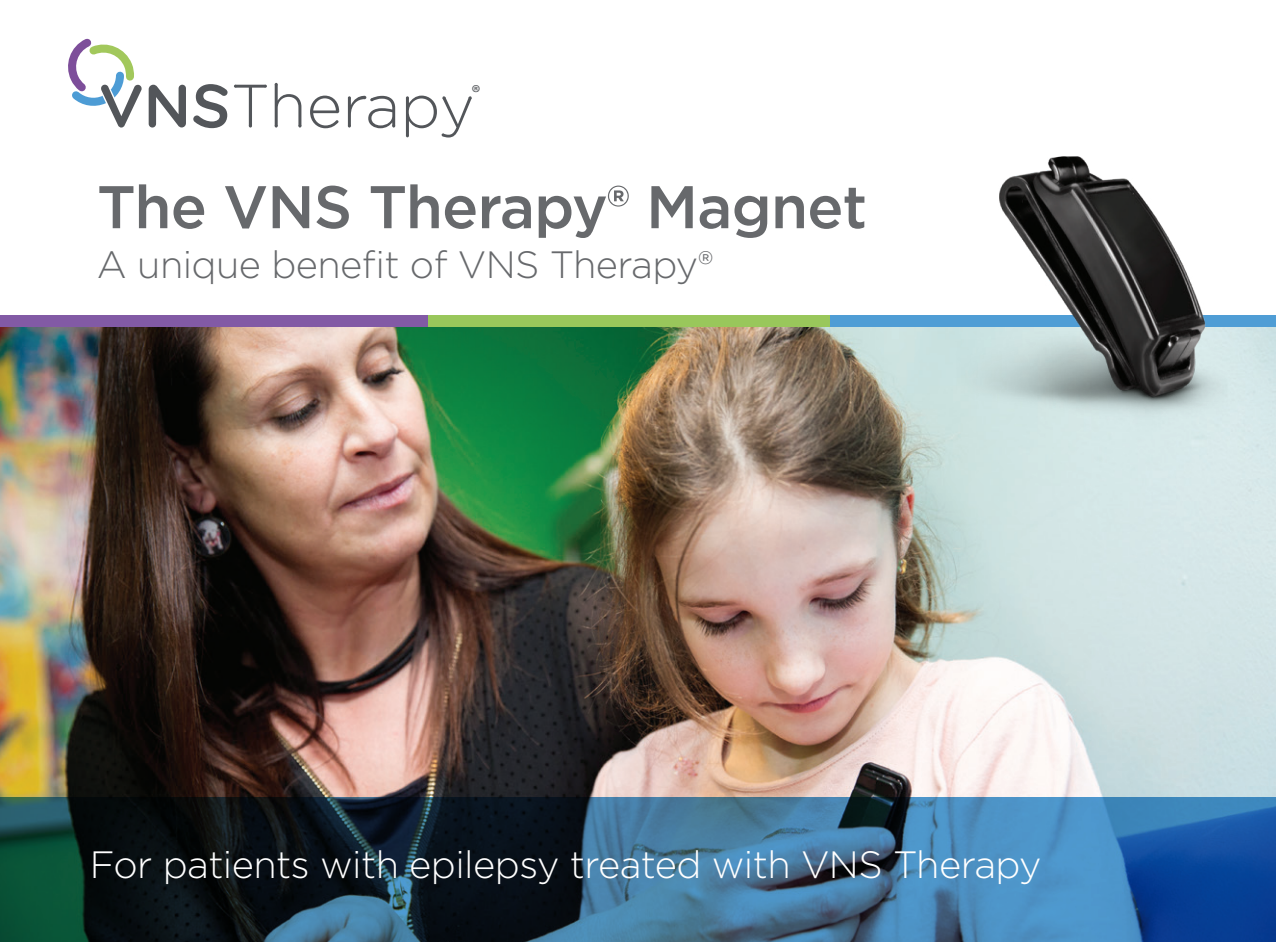
<style>
.page{position:relative;width:1276px;height:942px;background:#fff}
.page>*{position:absolute;margin:0;border:0;box-sizing:border-box;transform-origin:0 0}
.t1{font:500 60px "Gotham";letter-spacing:-.015em;color:#67696c}
.t2{font:300 38px "Gotham";letter-spacing:-.015em;color:#fff}
.t3{font:300 38px "Gotham";letter-spacing:-.015em;color:#67696c}
.t4{font:700 21.8px "Gotham";color:#53565a}
</style>
<div class="page">
<img style="left:0;top:326px;width:1276px;height:471px">
<svg style="left:234px;top:85px;width:33px;height:42px"></svg>
<svg style="left:275px;top:83px;width:26px;height:44px"></svg>
<svg style="left:348px;top:96px;width:47px;height:32px"></svg>
<svg style="left:310px;top:96px;width:29px;height:32px"></svg>
<svg style="left:193px;top:84px;width:34px;height:44px"></svg>
<svg style="left:149px;top:85px;width:37px;height:42px"></svg>
<svg style="left:68px;top:39px;width:74px;height:88px"></svg>
<svg style="left:406px;top:96px;width:66px;height:41px"></svg>
<div style="left:0;top:314px;width:428px;height:12px;background:#825aa5"></div>
<div style="left:428px;top:314px;width:403px;height:12px;background:#99c75b"></div>
<div style="left:831px;top:314px;width:445px;height:12px;background:#4f9dd5"></div>
<img style="left:772px;top:156px;width:456px;height:303px">
<svg style="left:0;top:797px;width:1276px;height:144px;background:#274f6b"></svg>
<p class="t4" style="left:472px;top:79px;width:11px">®</p>
<p class="t1" style="left:97px;top:168px;width:772px">The VNS Therapy® Magnet</p>
<p class="t3" style="left:97px;top:241px;width:618px">A unique benefit of VNS Therapy®</p>
<p class="t2" style="left:90px;top:840px;width:953px">For patients with epilepsy treated with VNS Therapy</p>
</div>
